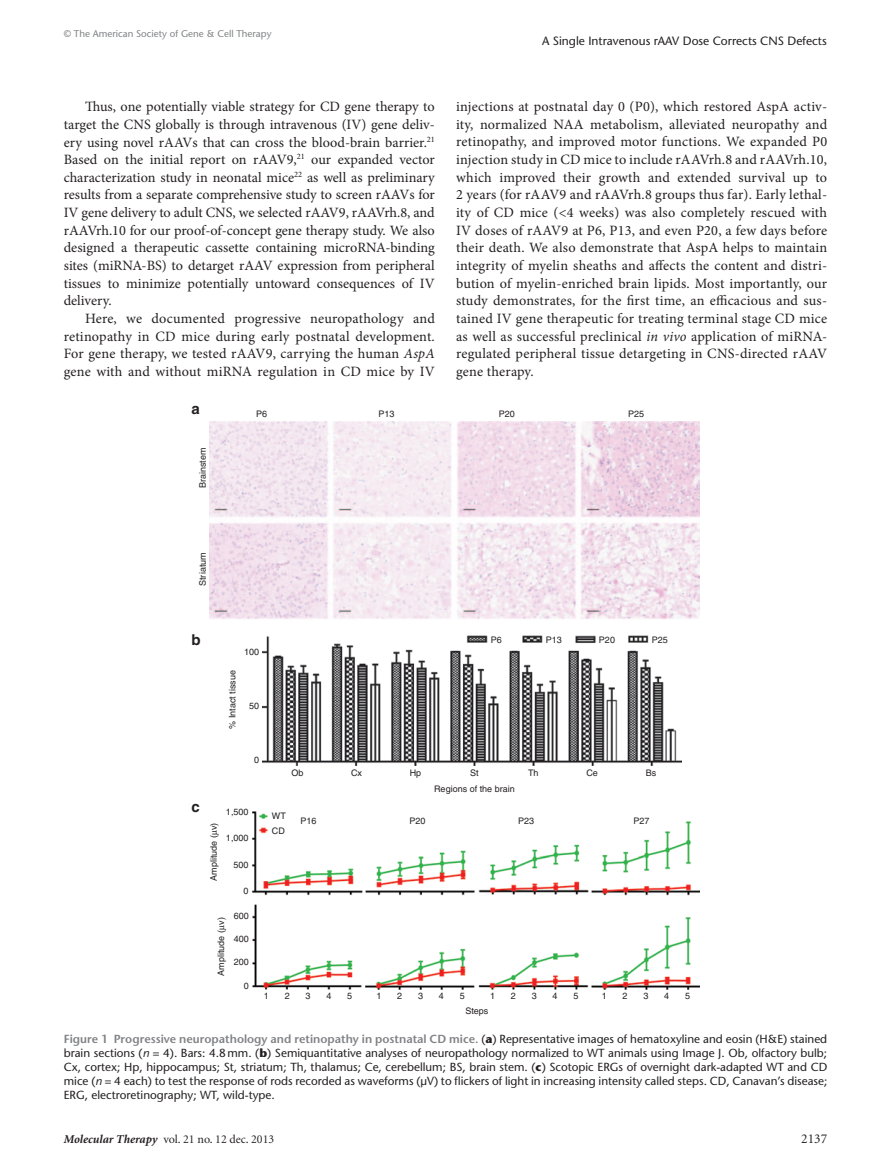
<style>
.page{position:relative;width:891px;height:1175px;background:#fff}
.page>*{position:absolute;margin:0;border:0;box-sizing:border-box;transform-origin:0 0}
.t1{font:700 15px "Helvetica";color:#231f20}
.t2{font:14.25px/17.7px "Minion Pro";letter-spacing:.01em;color:#231f20;text-align:justify}
.t3{font:13.5px "Minion";color:#231f20}
.t4{font:12px "Stone Sans";color:#231f20}
.t5{font:12px "Minion";color:#231f20}
.t6{font:11.7px/14.1px "Stone Sans";color:#231f20;text-align:justify}
.t7{font:600 11.7px "ITC Stone Sans";color:#808285}
.t8{font:9.75px "Stone Sans";color:#808285}
.t9{font:9px/14.5px "Helvetica";color:#231f20}
.s1{font-style:italic}
.s2{font-family:"Stone Sans";font-weight:400;color:#231f20}
.s3{font-family:"Stone Sans";font-weight:700;color:#231f20}
.s4{font-weight:700}
.s5{font-weight:700;font-style:italic}
</style>
<div class="page">
<img style="left:252px;top:811px;width:447px;height:178px">
<img style="left:209px;top:421px;width:490px;height:198px">
<img style="left:263px;top:635px;width:419px;height:130px">
<p class="t8" style="left:64px;top:28px;width:209px">© The American Society of Gene &amp; Cell Therapy</p>
<p class="t4" style="left:542px;top:34px;width:286px">A Single Intravenous rAAV Dose Corrects CNS Defects</p>
<p class="t2" style="left:64px;top:98px;width:373px;text-indent:21px">Thus, one potentially viable strategy for CD gene therapy to target the CNS globally is through intravenous (IV) gene deliv&shy;ery using novel rAAVs that can cross the blood-brain barrier.<sup>21<br></sup>Based on the initial report on rAAV9,<sup>21</sup> our expanded vector characterization study in neonatal mice<sup>22</sup> as well as preliminary results from a separate comprehensive study to screen rAAVs for IV gene delivery to adult CNS, we selected rAAV9, rAAVrh.8, and rAAVrh.10 for our proof-of-concept gene therapy study. We also designed a therapeutic cassette containing microRNA-binding sites (miRNA-BS) to detarget rAAV expression from peripheral tissues to minimize potentially untoward consequences of IV delivery.</p>
<p class="t2" style="left:64px;top:310px;width:373px;text-indent:21px">Here, we documented progressive neuropathology and retinopathy in CD mice during early postnatal development.<br>For gene therapy, we tested rAAV9, carrying the human <span class="s1">AspA </span>gene with and without miRNA regulation in CD mice by IV</p>
<p class="t2" style="left:456px;top:98px;width:373px">injections at postnatal day 0 (P0), which restored AspA activ&shy;ity, normalized NAA metabolism, alleviated neuropathy and retinopathy, and improved motor functions. We expanded P0 injection study in CD mice to include rAAVrh.8 and rAAVrh.10, which improved their growth and extended survival up to 2 years (for rAAV9 and rAAVrh.8 groups thus far). Early lethal&shy;ity of CD mice (&lt;4 weeks) was also completely rescued with IV doses of rAAV9 at P6, P13, and even P20, a few days before their death. We also demonstrate that AspA helps to maintain integrity of myelin sheaths and affects the content and distri&shy;bution of myelin-enriched brain lipids. Most importantly, our study demonstrates, for the first time, an efficacious and sus&shy;tained IV gene therapeutic for treating terminal stage CD mice as well as successful preclinical <span class="s1">in vivo</span> application of miRNA&shy;regulated peripheral tissue detargeting in CNS-directed rAAV gene therapy.</p>
<p class="t1" style="left:192px;top:400px;width:10px">a</p>
<p class="t9" style="left:256px;top:407px;width:13px">P6</p>
<p class="t9" style="left:195px;top:488px;width:42px;rotate:-90deg">Brainstem</p>
<p class="t9" style="left:379px;top:407px;width:18px">P13</p>
<p class="t9" style="left:499px;top:407px;width:18px">P20</p>
<p class="t9" style="left:628px;top:407px;width:18px">P25</p>
<p class="t9" style="left:195px;top:586px;width:35px;rotate:-90deg">Striatum</p>
<p class="t1" style="left:192px;top:630px;width:11px">b</p>
<p class="t9" style="left:225px;top:729px;width:60px;rotate:-90deg">% Intact tissue</p>
<p class="t9" style="left:244px;top:644px;width:17px">100</p>
<p class="t9" style="left:249px;top:698px;width:12px">50</p>
<p class="t9" style="left:254px;top:753px;width:7px">0</p>
<p class="t1" style="left:192px;top:797px;width:10px">c</p>
<p class="t9" style="left:206px;top:880px;width:60px;rotate:-90deg">Amplitude ( v)</p>
<p class="t9" style="left:226px;top:804px;width:24px">1,500</p>
<p class="t9" style="left:226px;top:831px;width:24px">1,000</p>
<p class="t9" style="left:234px;top:857px;width:17px">500</p>
<p class="t9" style="left:244px;top:883px;width:7px">0</p>
<p class="t9" style="left:214px;top:975px;width:60px;rotate:-90deg">Amplitude ( v)</p>
<p class="t9" style="left:234px;top:908px;width:17px">600</p>
<p class="t9" style="left:234px;top:931px;width:17px">400</p>
<p class="t9" style="left:234px;top:955px;width:17px">200</p>
<p class="t9" style="left:244px;top:978px;width:7px">0</p>
<p class="t9" style="left:292px;top:765px;width:14px">Ob</p>
<p class="t9" style="left:351px;top:765px;width:12px">Cx</p>
<p class="t9" style="left:272px;top:809px;width:15px">WT<br>CD</p>
<p class="t9" style="left:300px;top:813px;width:18px">P16</p>
<p class="t9" style="left:491px;top:632px;width:13px">P6</p>
<p class="t9" style="left:546px;top:632px;width:18px">P13</p>
<p class="t9" style="left:599px;top:632px;width:18px">P20</p>
<p class="t9" style="left:652px;top:632px;width:18px">P25</p>
<p class="t9" style="left:410px;top:765px;width:13px">Hp</p>
<p class="t9" style="left:470px;top:765px;width:10px">St</p>
<p class="t9" style="left:528px;top:765px;width:12px">Th</p>
<p class="t9" style="left:586px;top:765px;width:13px">Ce</p>
<p class="t9" style="left:646px;top:765px;width:12px">Bs</p>
<p class="t9" style="left:434px;top:781px;width:82px">Regions of the brain</p>
<p class="t9" style="left:409px;top:813px;width:18px">P20</p>
<p class="t9" style="left:518px;top:813px;width:18px">P23</p>
<p class="t9" style="left:633px;top:813px;width:18px">P27</p>
<p class="t9" style="left:264px;top:988px;width:7px">1</p>
<p class="t9" style="left:285px;top:988px;width:7px">2</p>
<p class="t9" style="left:306px;top:988px;width:7px">3</p>
<p class="t9" style="left:326px;top:988px;width:7px">4</p>
<p class="t9" style="left:347px;top:988px;width:7px">5</p>
<p class="t9" style="left:376px;top:988px;width:7px">1</p>
<p class="t9" style="left:397px;top:988px;width:7px">2</p>
<p class="t9" style="left:418px;top:988px;width:7px">3</p>
<p class="t9" style="left:439px;top:988px;width:7px">4</p>
<p class="t9" style="left:460px;top:988px;width:7px">5</p>
<p class="t9" style="left:490px;top:988px;width:7px">1</p>
<p class="t9" style="left:511px;top:988px;width:7px">2</p>
<p class="t9" style="left:532px;top:988px;width:7px">3</p>
<p class="t9" style="left:553px;top:988px;width:7px">4</p>
<p class="t9" style="left:574px;top:988px;width:7px">5</p>
<p class="t9" style="left:602px;top:988px;width:7px">1</p>
<p class="t9" style="left:623px;top:988px;width:7px">2</p>
<p class="t9" style="left:643px;top:988px;width:7px">3</p>
<p class="t9" style="left:664px;top:988px;width:7px">4</p>
<p class="t9" style="left:685px;top:988px;width:7px">5</p>
<p class="t9" style="left:465px;top:1003px;width:25px">Steps</p>
<p class="t7" style="left:64px;top:1031px;width:765px">Figure 1 Progressive neuropathology and retinopathy in postnatal CD mice. <span class="s2">(</span><span class="s3">a</span><span class="s2">) Representative images of hematoxyline and eosin (H&amp;E) stained</span></p>
<p class="t6" style="left:64px;top:1045px;width:765px">brain sections (<span class="s1">n</span> = 4). Bars: 4.8mm. (<span class="s4">b</span>) Semiquantitative analyses of neuropathology normalized to WT animals using Image J. Ob, olfactory bulb; Cx, cortex; Hp, hippocampus; St, striatum; Th, thalamus; Ce, cerebellum; BS, brain stem. (<span class="s4">c</span>) Scotopic ERGs of overnight dark-adapted WT and CD mice (<span class="s1">n</span> = 4 each) to test the response of rods recorded as waveforms (μV) to flickers of light in increasing intensity called steps. CD, Canavan’s disease; ERG, electroretinography; WT, wild-type.</p>
<p class="t5" style="left:64px;top:1133px;width:212px"><span class="s5">Molecular Therapy</span> vol. 21 no. 12 dec. 2013</p>
<p class="t3" style="left:801px;top:1132px;width:27px">2137</p>
</div>
